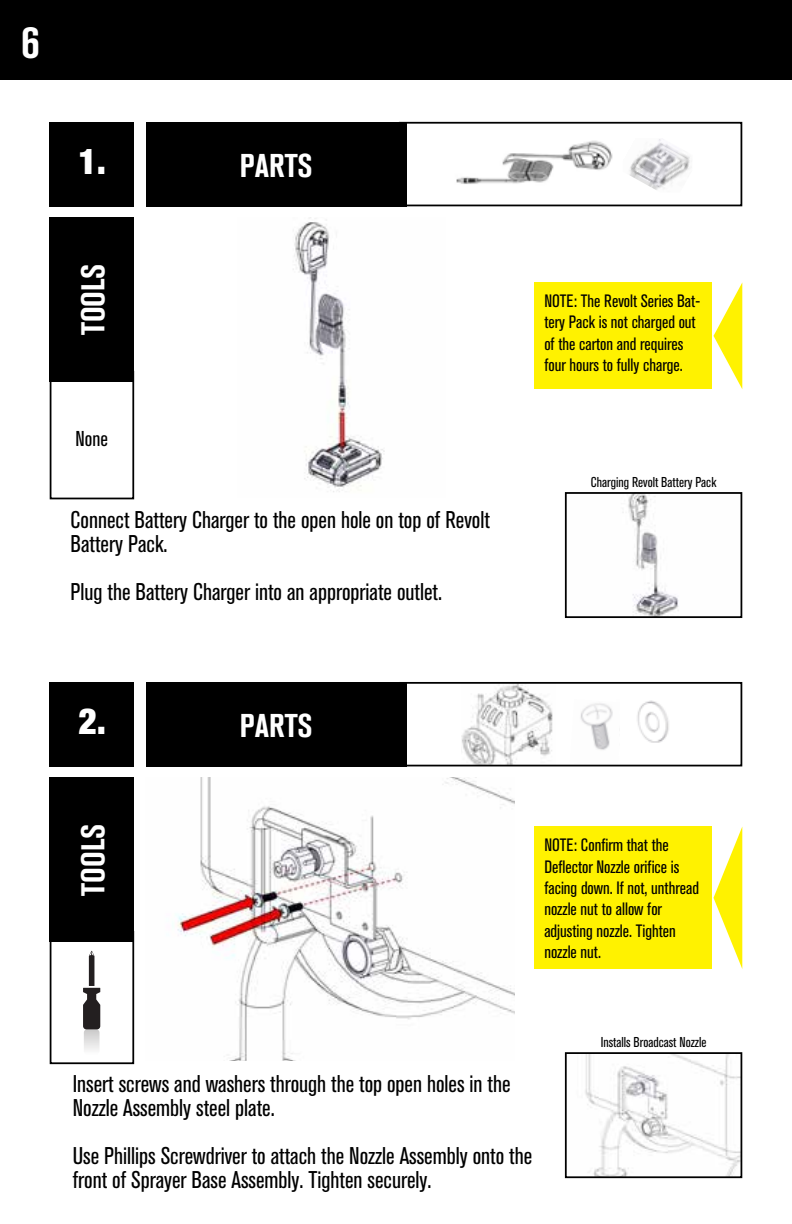
<style>
.page{position:relative;width:792px;height:1224px;background:#fff}
.page>*{position:absolute;margin:0;border:0;box-sizing:border-box;transform-origin:0 0}
.t1{font:700 condensed 46px "Akzidenz Grotesk BQ";color:#fff}
.t2{font:900 condensed 35.6px "Helvetica Neue";color:#fff}
.t3{font:700 condensed 32.6px "Akzidenz Grotesk BQ";color:#fff}
.t4{font:condensed 24px/24px "Akzidenz Grotesk BQ";color:#000}
.t5{font:condensed 21.4px "Akzidenz Grotesk BQ";color:#000}
.t6{font:condensed 17.8px/21.4px "Akzidenz Grotesk BQ";color:#000}
.t7{font:condensed 14.2px "Akzidenz Grotesk BQ";color:#000}
</style>
<div class="page">
<div style="left:0;top:0;width:792px;height:79px;background:#000"></div>
<img style="left:293px;top:218px;width:92px;height:274px">
<div style="left:50px;top:218px;width:84px;height:164px;background:#000"></div>
<div style="left:146px;top:122px;width:260px;height:84px;background:#000"></div>
<div style="left:50px;top:371px;width:84px;height:128px;border:2px solid #000"></div>
<img style="left:456px;top:140px;width:157px;height:44px">
<img style="left:629px;top:139px;width:61px;height:51px">
<div style="left:399px;top:122px;width:343px;height:84px;border:2px solid #000"></div>
<div style="left:50px;top:122px;width:84px;height:84px;background:#000"></div>
<img style="left:622px;top:495px;width:57px;height:120px">
<div style="left:565px;top:492px;width:177px;height:126px;border:2px solid #000"></div>
<div style="left:534px;top:282px;width:178px;height:107px;background:#fff200"></div>
<svg style="left:714px;top:283px;width:28px;height:106px"></svg>
<div style="left:50px;top:682px;width:84px;height:84px;background:#000"></div>
<div style="left:50px;top:778px;width:84px;height:164px;background:#000"></div>
<div style="left:50px;top:931px;width:84px;height:133px;border:2px solid #000"></div>
<img style="left:580px;top:703px;width:33px;height:47px">
<img style="left:637px;top:700px;width:32px;height:43px">
<img style="left:461px;top:685px;width:92px;height:78px">
<div style="left:399px;top:682px;width:343px;height:84px;border:2px solid #000"></div>
<img style="left:585px;top:1055px;width:154px;height:120px">
<div style="left:565px;top:1052px;width:177px;height:126px;border:2px solid #000"></div>
<div style="left:146px;top:682px;width:260px;height:84px;background:#000"></div>
<img style="left:172px;top:778px;width:342px;height:283px">
<svg style="left:83px;top:951px;width:17px;height:99px"></svg>
<div style="left:534px;top:827px;width:178px;height:142px;background:#fff200"></div>
<svg style="left:714px;top:827px;width:28px;height:141px"></svg>
<h1 class="t1" style="left:22px;top:16px;width:20px">6</h1>
<h2 class="t2" style="left:78px;top:132px;width:29px">1.</h2>
<h3 class="t3" style="left:75px;top:335px;width:73px;rotate:-90deg">TOOLS</h3>
<h3 class="t3" style="left:240px;top:147px;width:74px">PARTS</h3>
<p class="t5" style="left:76px;top:427px;width:34px">None</p>
<p class="t4" style="left:71px;top:508px;width:421px">Connect Battery Charger to the open hole on top of Revolt<br>Battery Pack.</p>
<p class="t4" style="left:71px;top:580px;width:373px">Plug the Battery Charger into an appropriate outlet.</p>
<p class="t6" style="left:544px;top:291px;width:157px">NOTE: The Revolt Series Bat&shy;tery Pack is not charged out of the carton and requires four hours to fully charge.</p>
<p class="t7" style="left:591px;top:474px;width:127px">Charging Revolt Battery Pack</p>
<h2 class="t2" style="left:78px;top:692px;width:29px">2.</h2>
<h3 class="t3" style="left:240px;top:707px;width:74px">PARTS</h3>
<h3 class="t3" style="left:75px;top:896px;width:73px;rotate:-90deg">TOOLS</h3>
<p class="t6" style="left:544px;top:835px;width:156px">NOTE: Confirm that the<br>Deflector Nozzle orifice is facing down. If not, unthread nozzle nut to allow for adjusting nozzle. Tighten nozzle nut.</p>
<p class="t4" style="left:73px;top:1072px;width:439px">Insert screws and washers through the top open holes in the<br>Nozzle Assembly steel plate.</p>
<p class="t4" style="left:73px;top:1144px;width:461px">Use Phillips Screwdriver to attach the Nozzle Assembly onto the front of Sprayer Base Assembly. Tighten securely.</p>
<p class="t7" style="left:601px;top:1034px;width:107px">Installs Broadcast Nozzle</p>
</div>
